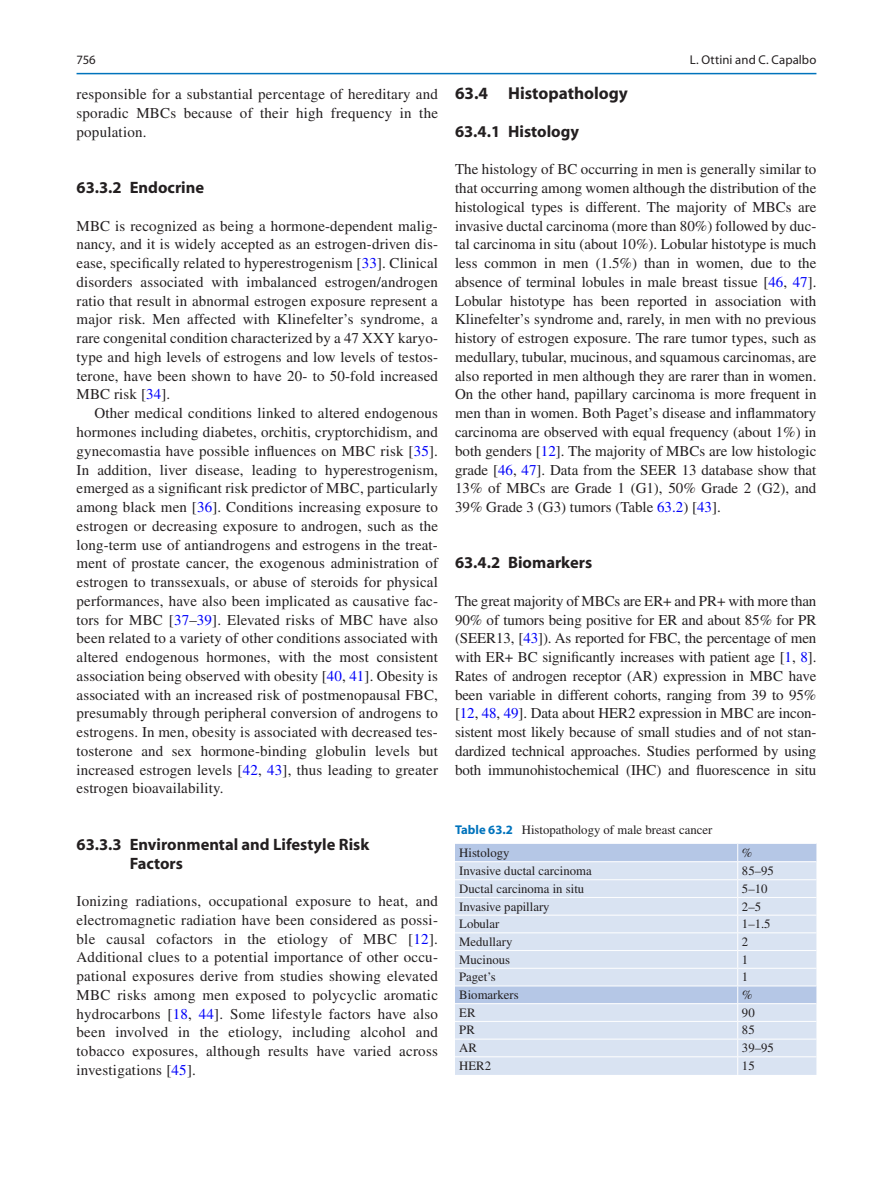
<style>
.page{position:relative;width:893px;height:1187px;background:#fff}
.page>*{position:absolute;margin:0;border:0;box-sizing:border-box;transform-origin:0 0}
.t1{font:700 17.25px "Rhgxjb Myriad";color:#231f20}
.t2{font:700 16.5px/18.8px "Rhgxjb Myriad";color:#231f20}
.t3{font:15px/18.8px "Ltrqxk Times";letter-spacing:.01em;color:#231f20;text-align:justify}
.t4{font:12.75px/22.8px "Ltrqxk Times";color:#231f20}
.t5{font:12.75px "Wcrsyb Myriad";letter-spacing:.005em;color:#231f20}
.t6{font:12.75px "Mbqlxf Myriad";color:#231f20}
.t7{font:italic 12.75px "Xlfgnt Times";color:#231f20}
.s1{color:#0000fa}
.s2{font-family:"Rhgxjb Myriad";font-weight:700;color:#0073bc}
</style>
<div class="page">
<div style="left:455px;top:844px;width:361px;height:17px;background:#b5c7e6"></div>
<svg style="left:455px;top:862px;width:361px;height:212px;background:#d6e1f1"></svg>
<hr style="left:455px;top:879px;width:283px;height:1px;background:#fff">
<hr style="left:738px;top:879px;width:78px;height:1px;background:#fff">
<hr style="left:455px;top:897px;width:283px;height:1px;background:#fff">
<hr style="left:738px;top:897px;width:78px;height:1px;background:#fff">
<hr style="left:455px;top:914px;width:283px;height:1px;background:#fff">
<hr style="left:738px;top:914px;width:78px;height:1px;background:#fff">
<hr style="left:455px;top:932px;width:283px;height:1px;background:#fff">
<hr style="left:738px;top:932px;width:78px;height:1px;background:#fff">
<hr style="left:455px;top:950px;width:283px;height:1px;background:#fff">
<hr style="left:738px;top:950px;width:78px;height:1px;background:#fff">
<hr style="left:455px;top:967px;width:283px;height:1px;background:#fff">
<hr style="left:738px;top:967px;width:78px;height:1px;background:#fff">
<hr style="left:455px;top:985px;width:283px;height:1px;background:#fff">
<hr style="left:738px;top:985px;width:78px;height:1px;background:#fff">
<hr style="left:455px;top:1003px;width:283px;height:1px;background:#fff">
<hr style="left:738px;top:1003px;width:78px;height:1px;background:#fff">
<hr style="left:455px;top:1020px;width:283px;height:1px;background:#fff">
<hr style="left:738px;top:1020px;width:78px;height:1px;background:#fff">
<hr style="left:455px;top:1038px;width:283px;height:1px;background:#fff">
<hr style="left:738px;top:1038px;width:78px;height:1px;background:#fff">
<hr style="left:738px;top:1056px;width:78px;height:1px;background:#fff">
<hr style="left:455px;top:1056px;width:283px;height:1px;background:#fff">
<svg style="left:737px;top:843px;width:1px;height:231px"></svg>
<hr style="left:77px;top:73px;width:739px;height:1px;background:#0073bc">
<p class="t6" style="left:77px;top:54px;width:21px">756</p>
<p class="t3" style="left:77px;top:85px;width:363px">responsible for a substantial percentage of hereditary and sporadic MBCs because of their high frequency in the population.</p>
<p class="t2" style="left:77px;top:179px;width:129px">63.3.2 Endocrine</p>
<p class="t3" style="left:77px;top:216px;width:363px">MBC is recognized as being a hormone-dependent malig&shy;nancy, and it is widely accepted as an estrogen-driven dis&shy;ease, specifically related to hyperestrogenism [<span class="s1">33</span>]. Clinical disorders associated with imbalanced estrogen/androgen ratio that result in abnormal estrogen exposure represent a major risk. Men affected with Klinefelter’s syndrome, a rare congenital condition characterized by a 47 XXY karyo&shy;type and high levels of estrogens and low levels of testos&shy;terone, have been shown to have 20- to 50-fold increased MBC risk [<span class="s1">34</span>].</p>
<p class="t3" style="left:77px;top:404px;width:363px;text-indent:18px">Other medical conditions linked to altered endogenous hormones including diabetes, orchitis, cryptorchidism, and gynecomastia have possible influences on MBC risk [<span class="s1">35</span>].<br>In addition, liver disease, leading to hyperestrogenism, emerged as a significant risk predictor of MBC, particularly among black men [<span class="s1">36</span>]. Conditions increasing exposure to estrogen or decreasing exposure to androgen, such as the long-term use of antiandrogens and estrogens in the treat&shy;ment of prostate cancer, the exogenous administration of estrogen to transsexuals, or abuse of steroids for physical performances, have also been implicated as causative fac&shy;tors for MBC [<span class="s1">37</span>–<span class="s1">39</span>]. Elevated risks of MBC have also been related to a variety of other conditions associated with altered endogenous hormones, with the most consistent association being observed with obesity [<span class="s1">40</span>, <span class="s1">41</span>]. Obesity is associated with an increased risk of postmenopausal FBC, presumably through peripheral conversion of androgens to estrogens. In men, obesity is associated with decreased tes&shy;tosterone and sex hormone-binding globulin levels but increased estrogen levels [<span class="s1">42</span>, <span class="s1">43</span>], thus leading to greater estrogen bioavailability.</p>
<p class="t2" style="left:130px;top:835px;width:241px;text-indent:-53px">63.3.3 Environmental and Lifestyle Risk<br>Factors</p>
<p class="t3" style="left:77px;top:891px;width:363px">Ionizing radiations, occupational exposure to heat, and electromagnetic radiation have been considered as possi&shy;ble causal cofactors in the etiology of MBC [<span class="s1">12</span>].<br>Additional clues to a potential importance of other occu&shy;pational exposures derive from studies showing elevated MBC risks among men exposed to polycyclic aromatic hydrocarbons [<span class="s1">18</span>, <span class="s1">44</span>]. Some lifestyle factors have also been involved in the etiology, including alcohol and tobacco exposures, although results have varied across investigations [<span class="s1">45</span>].</p>
<p class="t5" style="left:690px;top:54px;width:128px">L. Ottini and C. Capalbo</p>
<p class="t1" style="left:455px;top:85px;width:174px">63.4 Histopathology</p>
<p class="t2" style="left:455px;top:122px;width:126px">63.4.1 Histology</p>
<p class="t3" style="left:455px;top:160px;width:363px">The histology of BC occurring in men is generally similar to that occurring among women although the distribution of the histological types is different. The majority of MBCs are invasive ductal carcinoma (more than 80%) followed by duc&shy;tal carcinoma in situ (about 10%). Lobular histotype is much less common in men (1.5%) than in women, due to the absence of terminal lobules in male breast tissue [<span class="s1">46</span>, <span class="s1">47</span>].<br>Lobular histotype has been reported in association with Klinefelter’s syndrome and, rarely, in men with no previous history of estrogen exposure. The rare tumor types, such as medullary, tubular, mucinous, and squamous carcinomas, are also reported in men although they are rarer than in women.<br>On the other hand, papillary carcinoma is more frequent in men than in women. Both Paget’s disease and inflammatory carcinoma are observed with equal frequency (about 1%) in both genders [<span class="s1">12</span>]. The majority of MBCs are low histologic grade [<span class="s1">46</span>, <span class="s1">47</span>]. Data from the SEER 13 database show that 13% of MBCs are Grade 1 (G1), 50% Grade 2 (G2), and 39% Grade 3 (G3) tumors (Table <span class="s1">63.2</span>) [<span class="s1">43</span>].</p>
<p class="t2" style="left:455px;top:554px;width:139px">63.4.2 Biomarkers</p>
<p class="t3" style="left:455px;top:591px;width:363px">The great majority of MBCs are ER+ and PR+ with more than 90% of tumors being positive for ER and about 85% for PR (SEER13, [<span class="s1">43</span>]). As reported for FBC, the percentage of men with ER+ BC significantly increases with patient age [<span class="s1">1</span>, <span class="s1">8</span>].<br>Rates of androgen receptor (AR) expression in MBC have been variable in different cohorts, ranging from 39 to 95% [<span class="s1">12</span>, <span class="s1">48</span>, <span class="s1">49</span>]. Data about HER2 expression in MBC are incon&shy;sistent most likely because of small studies and of not stan&shy;dardized technical approaches. Studies performed by using both immunohistochemical (IHC) and fluorescence in situ</p>
<p class="t4" style="left:459px;top:818px;width:255px;text-indent:-4px"><span class="s2">Table 63.2</span> Histopathology of male breast cancer<br>Histology</p>
<p class="t4" style="left:742px;top:841px;width:12px">%</p>
<p class="t4" style="left:459px;top:859px;width:134px">Invasive ductal carcinoma</p>
<p class="t4" style="left:742px;top:859px;width:33px">85–95</p>
<p class="t4" style="left:459px;top:877px;width:127px">Ductal carcinoma in situ</p>
<p class="t4" style="left:742px;top:877px;width:27px">5–10</p>
<p class="t4" style="left:459px;top:894px;width:92px">Invasive papillary</p>
<p class="t4" style="left:742px;top:894px;width:21px">2–5</p>
<p class="t4" style="left:459px;top:912px;width:42px">Lobular</p>
<p class="t4" style="left:742px;top:912px;width:30px">1–1.5</p>
<p class="t4" style="left:459px;top:930px;width:55px">Medullary</p>
<p class="t4" style="left:742px;top:930px;width:8px">2</p>
<p class="t4" style="left:459px;top:947px;width:52px">Mucinous</p>
<p class="t4" style="left:742px;top:947px;width:8px">1</p>
<p class="t4" style="left:459px;top:965px;width:38px">Paget’s</p>
<p class="t4" style="left:742px;top:965px;width:8px">1</p>
<p class="t4" style="left:459px;top:983px;width:61px">Biomarkers</p>
<p class="t7" style="left:742px;top:987px;width:12px">%</p>
<p class="t4" style="left:459px;top:1000px;width:18px">ER</p>
<p class="t4" style="left:742px;top:1000px;width:14px">90</p>
<p class="t4" style="left:459px;top:1018px;width:17px">PR</p>
<p class="t4" style="left:742px;top:1018px;width:14px">85</p>
<p class="t4" style="left:459px;top:1036px;width:19px">AR</p>
<p class="t4" style="left:742px;top:1036px;width:33px">39–95</p>
<p class="t4" style="left:459px;top:1054px;width:33px">HER2</p>
<p class="t4" style="left:742px;top:1054px;width:14px">15</p>
</div>
